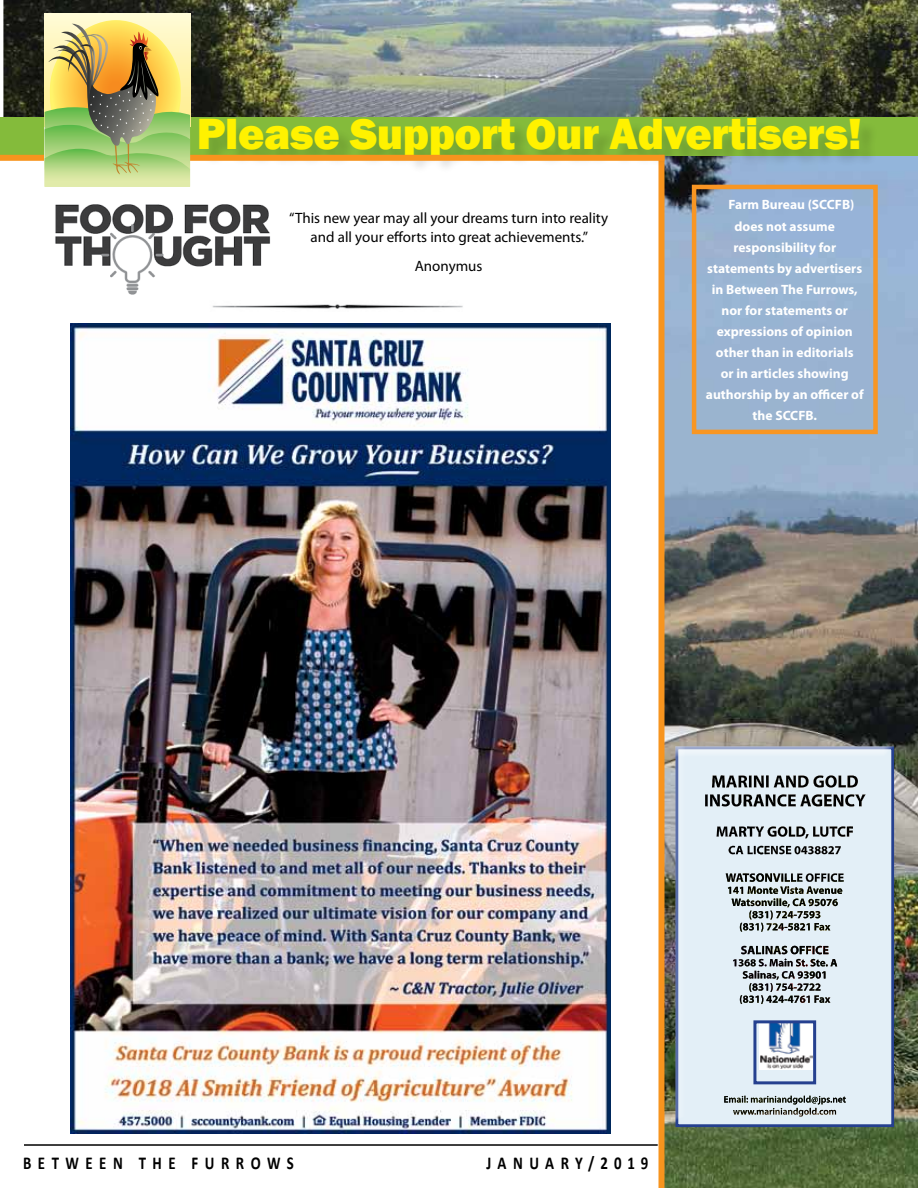
<style>
.page{position:relative;width:918px;height:1188px;background:#fff}
.page>*{position:absolute;margin:0;border:0;box-sizing:border-box;transform-origin:0 0}
.t1{font:800 45px "Franklin Gothic";letter-spacing:-.01em;color:#fff200}
.t2{font:700 18.15px "Calibri";letter-spacing:.44em;color:#000;scale:.82 1}
.t3{font:700 18.15px "Calibri";letter-spacing:.415em;color:#000;scale:.82 1}
.t4{font:15px/19.5px "Myriad Pro";color:#000;text-align:center}
.t5{font:700 13.5px "Myriad Pro";color:#fff}
</style>
<div class="page">
<img style="left:3px;top:0;width:915px;height:20px">
<img style="left:664px;top:187px;width:254px;height:1001px">
<div style="left:658px;top:155px;width:6px;height:1033px;background:#f7941e"></div>
<div style="left:674px;top:745px;width:222px;height:379px;background:#fff;opacity:.75"></div>
<img style="left:760px;top:1024px;width:52px;height:46px">
<div style="left:753px;top:1020px;width:63px;height:64px;border:3px solid #25408f"></div>
<div style="left:45px;top:14px;width:145px;height:113px;background:#fffbd5"></div>
<img style="left:0;top:20px;width:918px;height:167px">
<hr style="left:24px;top:1144px;width:634px;height:2px;background:#000">
<img style="left:212px;top:304px;width:251px;height:5px">
<img style="left:55px;top:204px;width:216px;height:91px">
<div style="left:692px;top:185px;width:186px;height:249px;border:4px solid #f89623"></div>
<img style="left:71px;top:324px;width:540px;height:810px">
<h1 class="t1" style="left:197px;top:104px;width:667px">Please Support Our Advertisers!</h1>
<p class="t4" style="left:289px;top:208px;width:320px">“This new year may all your dreams turn into reality and all your efforts into great achievements.”</p>
<p class="t4" style="left:415px;top:256px;width:69px">Anonymus</p>
<p class="t5" style="left:729px;top:196px;width:127px">Farm Bureau (SCCFB)</p>
<p class="t5" style="left:735px;top:217px;width:102px">does not assume</p>
<p class="t5" style="left:733px;top:238px;width:104px">responsibility for</p>
<p class="t5" style="left:707px;top:259px;width:156px">statements by advertisers</p>
<p class="t5" style="left:712px;top:280px;width:147px">in Between The Furrows,</p>
<p class="t5" style="left:722px;top:301px;width:128px">nor for statements or</p>
<p class="t5" style="left:717px;top:322px;width:137px">expressions of opinion</p>
<p class="t5" style="left:716px;top:343px;width:139px">other than in editorials</p>
<p class="t5" style="left:721px;top:364px;width:129px">or in articles showing</p>
<p class="t5" style="left:706px;top:385px;width:159px">authorship by an officer of</p>
<p class="t5" style="left:753px;top:406px;width:66px">the SCCFB.</p>
<h2 class="t2" style="left:23px;top:1152px;width:332px">BETWEEN THE FURROWS</h2>
<h2 class="t3" style="left:486px;top:1152px;width:199px">JANUARY/2019</h2>
</div>
